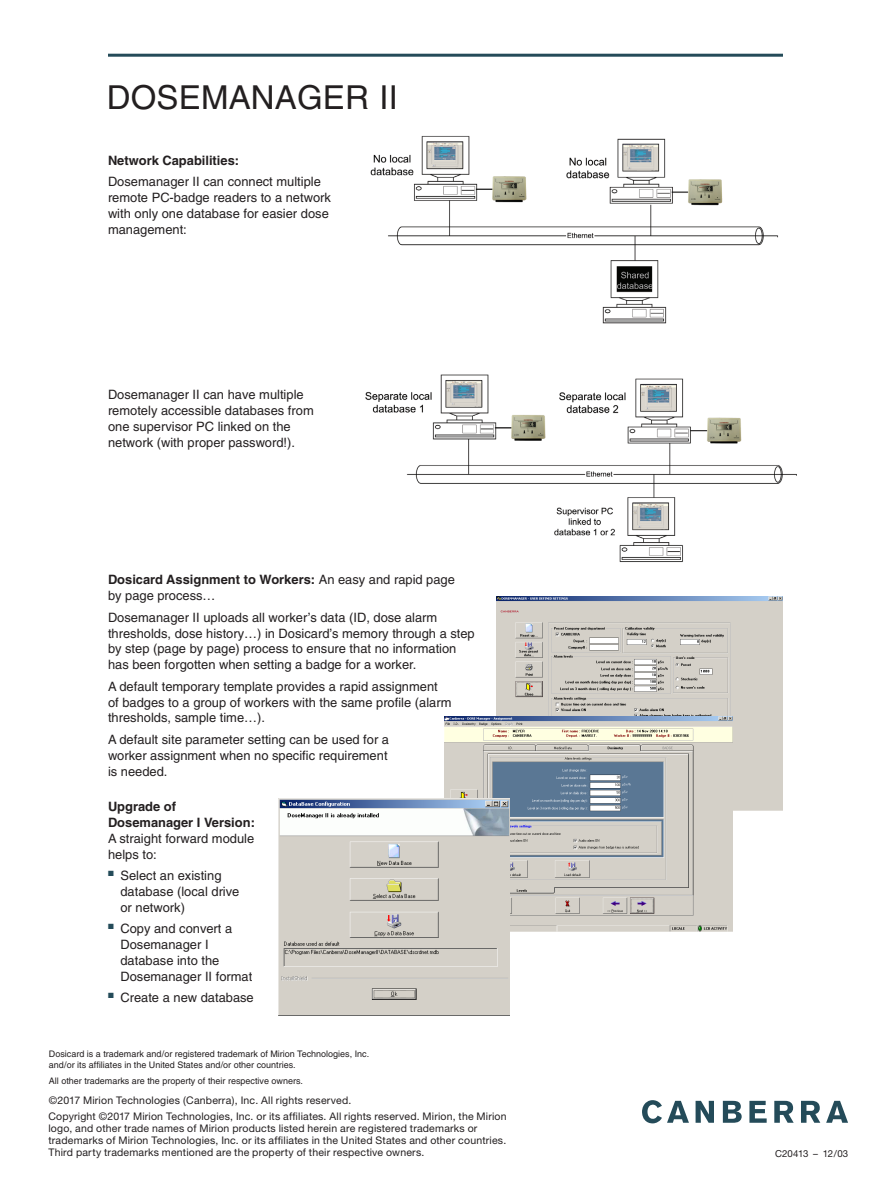
<style>
.page{position:relative;width:891px;height:1188px;background:#fff}
.page>*{position:absolute;margin:0;border:0;box-sizing:border-box;transform-origin:0 0}
.Main_Head{font:33px "Helvetica";letter-spacing:.005em;color:#231f20}
.Body_Text{font:12.9px/15.9px "Helvetica";color:#231f20}
.Body_Text_With_Bulle{font:12.9px/15.9px "Helvetica";color:#231f20}
.Body_Text-2{font:700 12.9px "Helvetica";color:#231f20}
.Overview_Key_Feature{font:10.5px/12px "Helvetica Neue";letter-spacing:.015em;color:#231f20}
.t1{font:9.6px "Helvetica Neue";letter-spacing:.005em;color:#231f20}
.t2{font:9px/10.5px "Helvetica";color:#231f20}
.s1{font-weight:700}
</style>
<div class="page">
<img style="left:365px;top:136px;width:432px;height:426px">
<img style="left:497px;top:596px;width:286px;height:214px">
<hr style="left:108px;top:54px;width:675px;height:3px;background:#244b59">
<img style="left:445px;top:716px;width:287px;height:215px">
<img style="left:278px;top:798px;width:232px;height:217px">
<svg style="left:642px;top:1100px;width:206px;height:23px"></svg>
<p class="Main_Head" style="left:107px;top:78px;width:293px">DOSEMANAGER II</p>
<p class="Body_Text-2" style="left:108px;top:153px;width:133px">Network Capabilities:</p>
<p class="Body_Text" style="left:108px;top:174px;width:224px">Dosemanager II can connect multiple remote PC-badge readers to a network with only one database for easier dose management:</p>
<p class="Body_Text" style="left:108px;top:387px;width:207px">Dosemanager II can have multiple remotely accessible databases from one supervisor PC linked on the network (with proper password!).</p>
<p class="Body_Text" style="left:108px;top:572px;width:348px"><span class="s1">Dosicard Assignment to Workers:</span> An easy and rapid page by page process…</p>
<p class="Body_Text" style="left:108px;top:609px;width:368px">Dosemanager II uploads all worker’s data (ID, dose alarm thresholds, dose history…) in Dosicard’s memory through a step by step (page by page) process to ensure that no information has been forgotten when setting a badge for a worker.</p>
<p class="Body_Text" style="left:108px;top:678px;width:345px">A default temporary template provides a rapid assignment of badges to a group of workers with the same profile (alarm thresholds, sample time…).</p>
<p class="Body_Text" style="left:108px;top:731px;width:283px;text-align:justify">A default site parameter setting can be used for a worker assignment when no specific requirement is needed.</p>
<p class="Body_Text" style="left:108px;top:799px;width:148px"><span class="s1">Upgrade of<br>Dosemanager I Version:<br></span>A straight forward module helps to:</p>
<p class="Body_Text_With_Bulle" style="left:120px;top:868px;width:121px;text-indent:-12px"><sup>■</sup> Select an existing database (local drive or network)</p>
<p class="Body_Text_With_Bulle" style="left:120px;top:921px;width:133px;text-indent:-12px"><sup>■</sup> Copy and convert a<br>Dosemanager I database into the<br>Dosemanager II format</p>
<p class="Body_Text_With_Bulle" style="left:108px;top:990px;width:147px"><sup>■</sup> Create a new database</p>
<p class="t2" style="left:49px;top:1049px;width:322px">Dosicard is a trademark and/or registered trademark of Mirion Technologies, Inc. and/or its affiliates in the United States and/or other countries.</p>
<p class="t2" style="left:49px;top:1075px;width:256px">All other trademarks are the property of their respective owners.</p>
<p class="Overview_Key_Feature" style="left:49px;top:1094px;width:304px">©2017 Mirion Technologies (Canberra), Inc. All rights reserved.</p>
<p class="Overview_Key_Feature" style="left:48px;top:1110px;width:460px">Copyright ©2017 Mirion Technologies, Inc. or its affiliates. All rights reserved. Mirion, the Mirion logo, and other trade names of Mirion products listed herein are registered trademarks or trademarks of Mirion Technologies, Inc. or its affiliates in the United States and other countries.<br>Third party trademarks mentioned are the property of their respective owners.</p>
<p class="t1" style="left:775px;top:1148px;width:75px">C20413 – 12/03</p>
</div>
